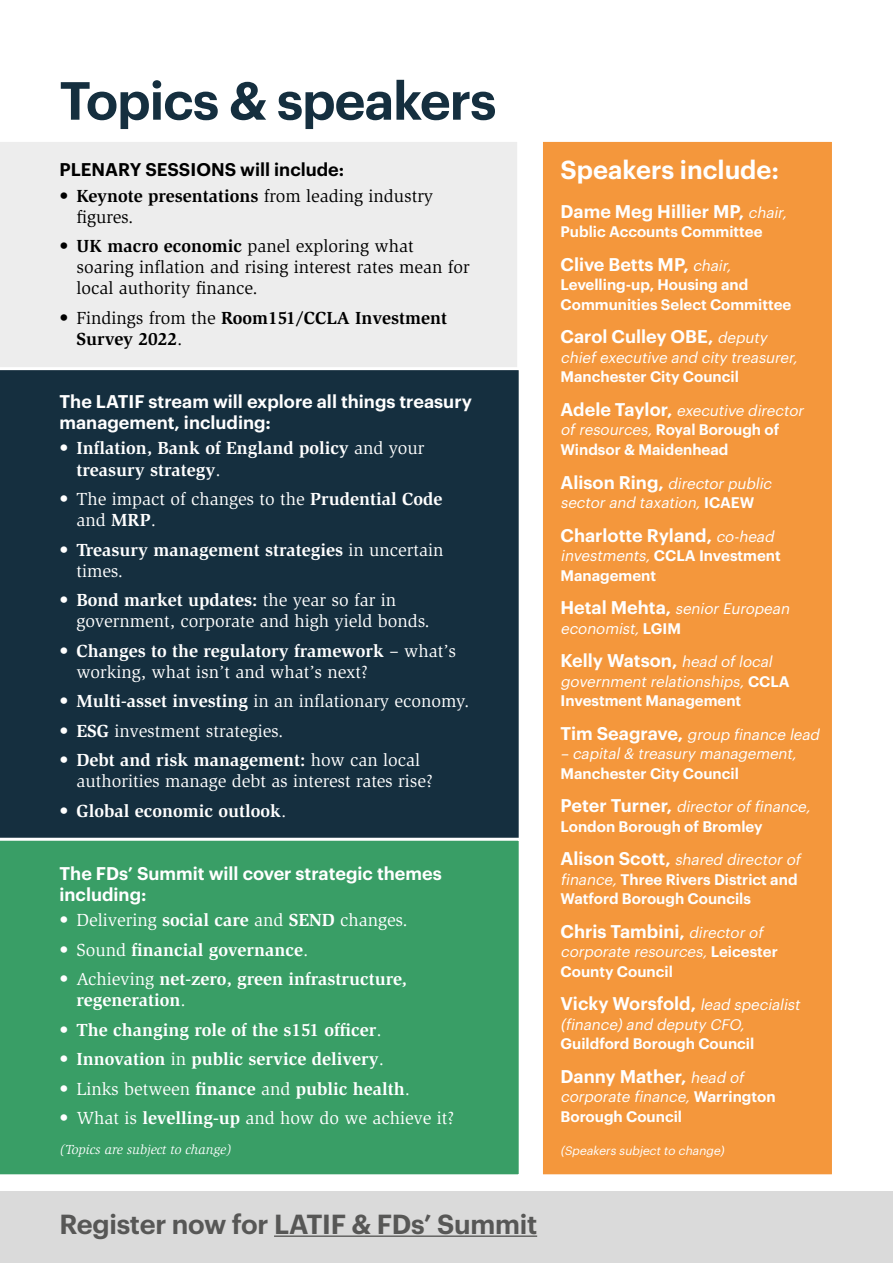
<style>
.page{position:relative;width:893px;height:1263px;background:#fff}
.page>*{position:absolute;margin:0;border:0;box-sizing:border-box;transform-origin:0 0}
.t1{font:600 52.5px "Graphik";letter-spacing:-.02em;color:#152f3f}
.t2{font:600 27px "Graphik";letter-spacing:-.01em;color:#575756}
.t3{font:600 25.5px "Graphik";color:#fff}
.t4{font:18px/21px "Slimbach Std";color:#fff}
.t5{font:700 18px/21px "Slimbach Std";color:#fff}
.t6{font:600 18px/21px "Graphik";color:#fff}
.t7{font:18px/21px "Slimbach Std";color:#000}
.t8{font:700 18px/21px "Slimbach Std";color:#000}
.t9{font:600 18px "Graphik";color:#000}
.t10{font:600 15px/19.5px "Graphik";color:#fff}
.t11{font:italic 15px/19.5px "Graphik";color:#fff}
.t12{font:italic 13.5px "Slimbach Std";color:#fff}
.t13{font:italic 12px "Graphik";color:#fff}
.s1{font-weight:700}
.s2{font-weight:400}
.s3{font-weight:400;font-style:italic;font-size:15px}
.s4{font-size:18px}
.s5{font-weight:400;font-style:italic}
.s6{font-weight:600;font-style:normal;font-size:18px}
.s7{font-weight:600;font-style:normal}
</style>
<div class="page">
<div style="left:0;top:1191px;width:893px;height:72px;background:#dadada"></div>
<div style="left:0;top:142px;width:517px;height:225px;background:#ededed"></div>
<div style="left:0;top:370px;width:519px;height:468px;background:#152f3f"></div>
<div style="left:0;top:840px;width:519px;height:335px;background:#399e66"></div>
<hr style="left:274px;top:1235px;width:263px;height:2px;background:#575756">
<div style="left:540px;top:139px;width:295px;height:1038px;background:#f4973c;border:3px solid #fff"></div>
<h1 class="t1" style="left:60px;top:60px;width:438px">Topics &amp; speakers</h1>
<p class="t9" style="left:60px;top:156px;width:286px">PLENARY SESSIONS will include:</p>
<p class="t7" style="left:77px;top:185px;width:358px;text-indent:-17px"><span class="s1">• Keynote presentations</span> from leading industry figures.</p>
<p class="t7" style="left:77px;top:236px;width:395px;text-indent:-17px"><span class="s1">• UK macro economic</span> panel exploring what soaring inflation and rising interest rates mean for local authority finance.</p>
<p class="t8" style="left:77px;top:307px;width:372px;text-indent:-17px"><span class="s2">• Findings from the</span> Room151/CCLA Investment<br>Survey 2022<span class="s2">.</span></p>
<p class="t6" style="left:60px;top:390px;width:414px">The LATIF stream will explore all things treasury management, including:</p>
<p class="t5" style="left:77px;top:438px;width:349px;text-indent:-17px">• Inflation, Bank of England policy <span class="s2">and your </span>treasury strategy<span class="s2">.</span></p>
<p class="t4" style="left:77px;top:489px;width:367px;text-indent:-17px">• The impact of changes to the <span class="s1">Prudential Code </span>and <span class="s1">MRP</span>.</p>
<p class="t5" style="left:77px;top:539px;width:368px;text-indent:-17px">• Treasury management strategies <span class="s2">in uncertain times.</span></p>
<p class="t4" style="left:77px;top:590px;width:355px;text-indent:-17px"><span class="s1">• Bond market updates:</span> the year so far in government, corporate and high yield bonds.</p>
<p class="t4" style="left:77px;top:640px;width:381px;text-indent:-17px"><span class="s1">• Changes to the regulatory framework</span> – what’s working, what isn’t and what’s next?</p>
<p class="t4" style="left:60px;top:691px;width:411px"><span class="s1">• Multi-asset investing</span> in an inflationary economy.</p>
<p class="t4" style="left:60px;top:720px;width:225px"><span class="s1">• ESG</span> investment strategies.</p>
<p class="t4" style="left:77px;top:750px;width:358px;text-indent:-17px"><span class="s1">• Debt and risk management:</span> how can local authorities manage debt as interest rates rise?</p>
<p class="t5" style="left:60px;top:800px;width:228px">• Global economic outlook<span class="s2">.</span></p>
<p class="t6" style="left:60px;top:861px;width:384px">The FDs’ Summit will cover strategic themes including:</p>
<p class="t4" style="left:60px;top:910px;width:350px">• Delivering <span class="s1">social care</span> and <span class="s1">SEND</span> changes.</p>
<p class="t5" style="left:60px;top:939px;width:250px"><span class="s2">• Sound</span> financial governance<span class="s2">.</span></p>
<p class="t5" style="left:77px;top:969px;width:332px;text-indent:-17px"><span class="s2">• Achieving</span> net-zero, green infrastructure, regeneration<span class="s2">.</span></p>
<p class="t5" style="left:60px;top:1019px;width:324px">• The changing role of the s151 officer<span class="s2">.</span></p>
<p class="t5" style="left:60px;top:1049px;width:326px">• Innovation <span class="s2">in</span> public service delivery<span class="s2">.</span></p>
<p class="t5" style="left:60px;top:1078px;width:352px"><span class="s2">• Links between</span> finance <span class="s2">and</span> public health<span class="s2">.</span></p>
<p class="t4" style="left:60px;top:1108px;width:396px">• What is <span class="s1">levelling-up</span> and how do we achieve it?</p>
<p class="t12" style="left:60px;top:1142px;width:174px">(Topics are subject to change)</p>
<h2 class="t2" style="left:60px;top:1204px;width:479px">Register now for LATIF &amp; FDs’ Summit</h2>
<h3 class="t3" style="left:560px;top:151px;width:220px">Speakers include:</h3>
<p class="t6" style="left:560px;top:199px;width:231px">Dame Meg Hillier MP, <span class="s3">chair,</span></p>
<p class="t10" style="left:560px;top:221px;width:203px">Public Accounts Committee</p>
<p class="t6" style="left:560px;top:252px;width:176px">Clive Betts MP, <span class="s3">chair,</span></p>
<p class="t10" style="left:560px;top:274px;width:232px">Levelling-up, Housing and<br>Communities Select Committee</p>
<p class="t6" style="left:560px;top:325px;width:211px">Carol Culley OBE, <span class="s3">deputy</span></p>
<p class="t11" style="left:560px;top:346px;width:242px">chiefexecutive and city treasurer,</p>
<p class="t10" style="left:560px;top:366px;width:180px">Manchester City Council</p>
<p class="t10" style="left:560px;top:399px;width:248px"><span class="s4">Ad e l e Ta y l o r,</span> <span class="s5">executive director ofresources,</span>Royal Borough of<br>Windsor &amp; Maidenhead</p>
<p class="t11" style="left:560px;top:472px;width:216px"><span class="s6">A l i so n R i n g ,</span> directorpublic sectorand taxation, <span class="s7">I CA E W</span></p>
<p class="t6" style="left:560px;top:523px;width:218px">Charlotte Ryland, <span class="s3">co-head</span></p>
<p class="t10" style="left:560px;top:544px;width:222px"><span class="s5">investments,</span>CCLA Investment<br>Management</p>
<p class="t11" style="left:560px;top:598px;width:234px"><span class="s6">H eta l M e hta,</span> seniorEuropean economist,<span class="s7">LG I M</span></p>
<p class="t6" style="left:560px;top:648px;width:216px">Kelly Watson, <span class="s3">head oflocal</span></p>
<p class="t11" style="left:560px;top:670px;width:231px">governmentrelationships, <span class="s7">C C L A<br>Investment Management</span></p>
<p class="t11" style="left:560px;top:723px;width:264px"><span class="s6">Ti m Sea g rave,</span> group finance lead</p>
<p class="t11" style="left:560px;top:743px;width:241px">– capital&amp; treasury management,</p>
<p class="t10" style="left:560px;top:762px;width:180px">Manchester City Council</p>
<p class="t10" style="left:560px;top:796px;width:255px"><span class="s4">Pet e r Tu r n e r,</span> <span class="s5">directoroffinance,<br></span>London Borough of Bromley</p>
<p class="t10" style="left:560px;top:849px;width:245px"><span class="s4">A l i so n S cott,</span> <span class="s5">shared directorof finance,</span>Three Rivers District and<br>Watford Borough Councils</p>
<p class="t6" style="left:560px;top:919px;width:207px">Chris Tambini, <span class="s3">directorof</span></p>
<p class="t10" style="left:560px;top:941px;width:219px"><span class="s5">corporate resources,</span> L e i c e st e r<br>County Council</p>
<p class="t6" style="left:560px;top:992px;width:244px">Vicky Worsfold, <span class="s3">lead specialist</span></p>
<p class="t11" style="left:560px;top:1013px;width:189px">(finance)and deputy CFO,</p>
<p class="t10" style="left:560px;top:1033px;width:195px">Guildford Borough Council</p>
<p class="t6" style="left:560px;top:1064px;width:188px">Danny Mather, <span class="s3">head of</span></p>
<p class="t10" style="left:560px;top:1086px;width:217px"><span class="s5">corporate finance,</span> Wa r r i n g t o n<br>Borough Council</p>
<p class="t13" style="left:560px;top:1142px;width:168px">(Speakers subjectto change)</p>
</div>
